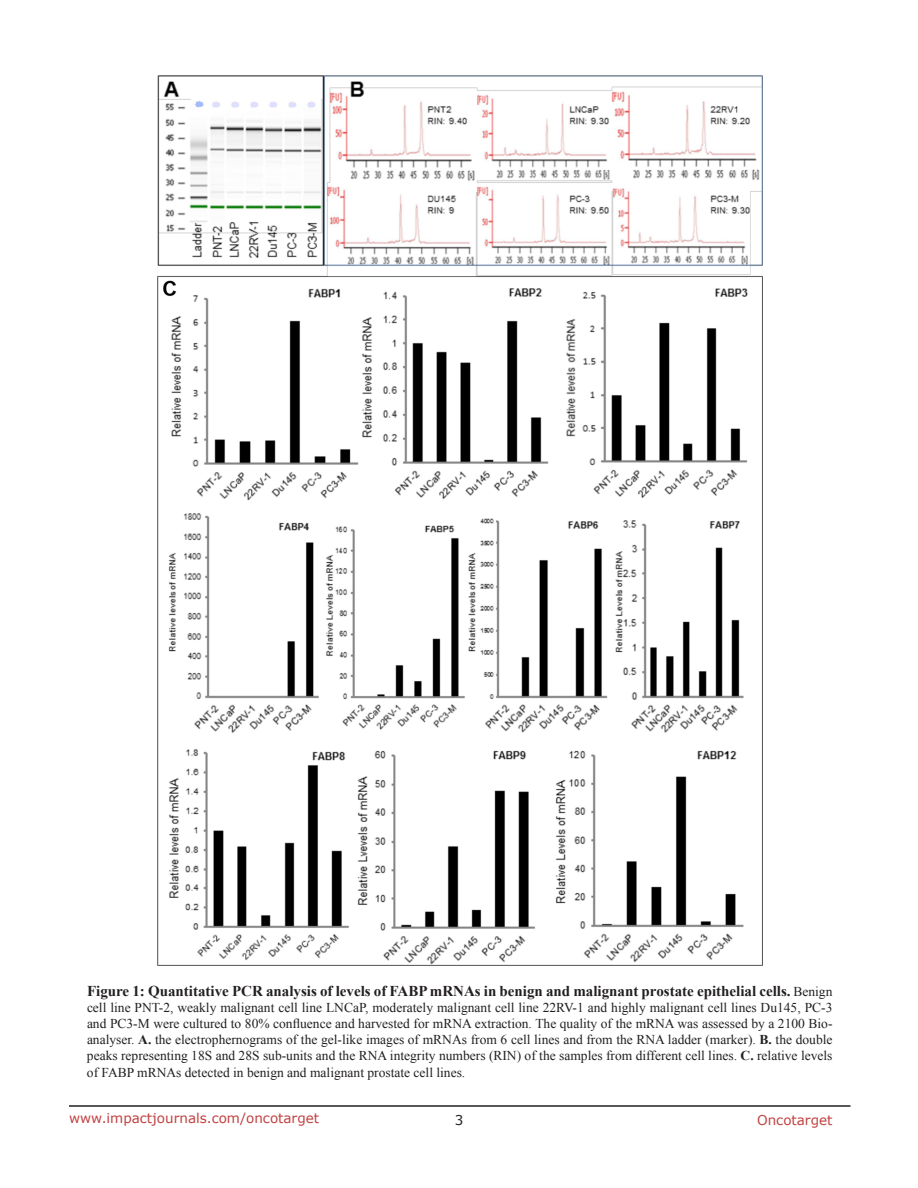
<style>
.page{position:relative;width:918px;height:1188px;background:#fff}
.page>*{position:absolute;margin:0;border:0;box-sizing:border-box;transform-origin:0 0}
.figuretext{font:700 15px "Times New Roman";color:#231f20}
.figuretext-2{font:13.5px/16.2px "Times New Roman";color:#231f20;text-align:justify}
.t1{font:13.5px "Verdana";color:#c24141}
.t2{font:13.5px "Verdana";color:#231f20}
.s1{font-weight:400;font-size:13.5px}
.s2{font-weight:700}
</style>
<div class="page">
<hr style="left:69px;top:1105px;width:781px;height:2px;background:#231f20">
<img style="left:157px;top:75px;width:605px;height:891px">
<p class="figuretext" style="left:87px;top:980px;width:747px">Figure 1: Quantitative PCR analysis of levels of FABP mRNAs in benign and malignant prostate epithelial cells. <span class="s1">Benign</span></p>
<p class="figuretext-2" style="left:87px;top:999px;width:747px">cell line PNT-2, weakly malignant cell line LNCaP, moderately malignant cell line 22RV-1 and highly malignant cell lines Du145, PC-3 and PC3-M were cultured to 80% confluence and harvested for mRNA extraction. The quality of the mRNA was assessed by a 2100 Bio&shy;analyser. <span class="s2">A.</span> the electrophernograms of the gel-like images of mRNAs from 6 cell lines and from the RNA ladder (marker). <span class="s2">B.</span> the double peaks representing 18S and 28S sub-units and the RNA integrity numbers (RIN) of the samples from different cell lines. <span class="s2">C.</span> relative levels of FABP mRNAs detected in benign and malignant prostate cell lines.</p>
<p class="t1" style="left:69px;top:1109px;width:252px">www.impactjournals.com/oncotarget</p>
<p class="t2" style="left:455px;top:1111px;width:10px">3</p>
<p class="t1" style="left:757px;top:1111px;width:77px">Oncotarget</p>
</div>
